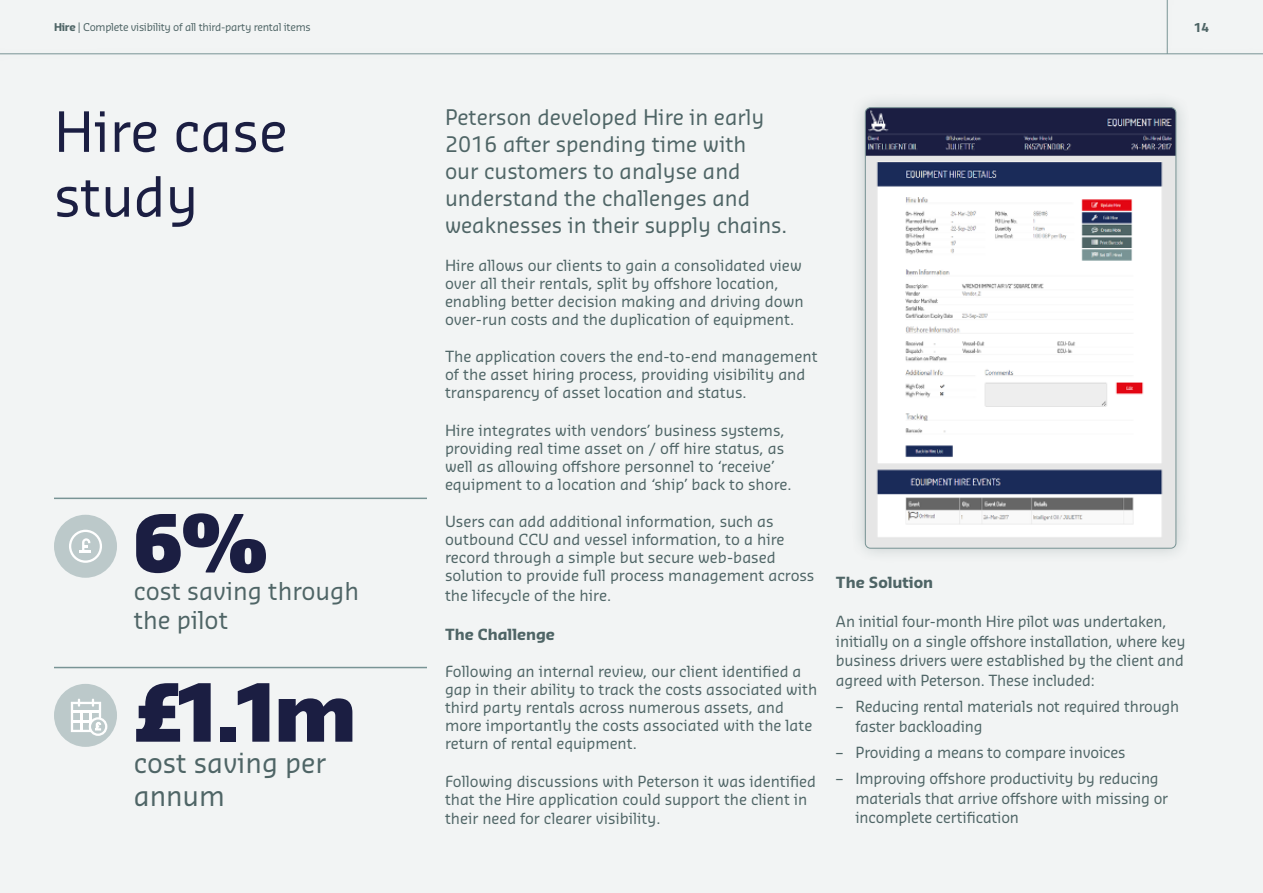
<style>
.page{position:relative;width:1263px;height:893px;background:#f2f4f4}
.page>*{position:absolute;margin:0;border:0;box-sizing:border-box;transform-origin:0 0}
.t1{font:900 78px/169.2px "Sansa Pro";color:#1b1e42}
.t2{font:54px/64.8px "Sansa Pro";color:#1b1e42}
.t3{font:27px/32.4px "Sansa Pro";color:#4f6566}
.t4{font:24px/28.8px "Sansa Pro";color:#4f6566}
.t5{font:21px/27px "Sansa Pro";color:#4f6566}
.t6{font:15px/18px "Sansa Pro";color:#4f6566}
.t7{font:700 15px "Sansa Pro";color:#4f6566}
.t8{font:700 12px "Sansa Pro";color:#4f6566}
.t9{font:10.5px "Sansa Pro";letter-spacing:-.025em;color:#4f6566}
.s1{font-weight:700}
</style>
<div class="page">
<hr style="left:0;top:54px;width:1263px;height:1px;background:#799495">
<div style="left:1154px;top:0;width:26px;height:63px;background:#4f6566;opacity:.3"></div>
<hr style="left:1167px;top:0;width:1px;height:54px;background:#799495">
<div style="left:54px;top:515px;width:63px;height:63px;background:#bcc9ca;border-radius:50%"></div>
<svg style="left:69px;top:530px;width:33px;height:33px"></svg>
<div style="left:850px;top:92px;width:341px;height:472px;background:#4f6566;opacity:.3"></div>
<img style="left:865px;top:108px;width:311px;height:440px">
<div style="left:865px;top:107px;width:311px;height:441px;border:1px solid #799495;border-radius:5px"></div>
<hr style="left:54px;top:667px;width:373px;height:1px;background:#799495">
<hr style="left:54px;top:498px;width:373px;height:1px;background:#799495">
<div style="left:54px;top:684px;width:63px;height:63px;background:#bcc9ca;border-radius:50%"></div>
<svg style="left:71px;top:699px;width:38px;height:38px"></svg>
<p class="t9" style="left:54px;top:20px;width:258px"><span class="s1">Hire</span> | Complete visibility of all third-party rental items</p>
<p class="t8" style="left:1194px;top:19px;width:16px">14</p>
<h2 class="t2" style="left:54px;top:99px;width:235px">Hire case study</h2>
<h1 class="t1" style="left:134px;top:458px;width:224px">6% £1.1m</h1>
<h3 class="t4" style="left:134px;top:577px;width:227px">cost saving through the pilot</h3>
<h3 class="t3" style="left:134px;top:747px;width:194px">cost saving per annum</h3>
<h3 class="t5" style="left:445px;top:104px;width:344px">Peterson developed Hire in early<br>2016 after spending time with<br>our customers to analyse and understand the challenges and weaknesses in their supply chains.</h3>
<p class="t6" style="left:445px;top:256px;width:360px">Hire allows our clients to gain a consolidated view over all their rentals, split by offshore location, enabling better decision making and driving down over-run costs and the duplication of equipment.</p>
<p class="t6" style="left:445px;top:347px;width:374px">The application covers the end-to-end management of the asset hiring process, providing visibility and transparency of asset location and status.</p>
<p class="t6" style="left:445px;top:421px;width:348px">Hire integrates with vendors’ business systems, providing real time asset on / off hire status, as well as allowing offshore personnel to ‘receive’ equipment to a location and ‘ship’ back to shore.</p>
<p class="t6" style="left:445px;top:512px;width:371px">Users can add additional information, such as outbound CCU and vessel information, to a hire record through a simple but secure web-based solution to provide full process management across</p>
<p class="t6" style="left:445px;top:586px;width:168px">the lifecycle of the hire.</p>
<p class="t7" style="left:445px;top:624px;width:112px">The Challenge</p>
<p class="t6" style="left:445px;top:662px;width:374px">Following an internal review, our client identified a gap in their ability to track the costs associated with third party rentals across numerous assets, and more importantly the costs associated with the late return of rental equipment.</p>
<p class="t6" style="left:445px;top:772px;width:373px">Following discussions with Peterson it was identified that the Hire application could support the client in</p>
<p class="t6" style="left:445px;top:809px;width:217px">their need for clearer visibility.</p>
<p class="t7" style="left:836px;top:572px;width:99px">The Solution</p>
<p class="t6" style="left:836px;top:612px;width:351px;line-height:19.5px">An initial four-month Hire pilot was undertaken, initially on a single offshore installation, where key business drivers were established by the client and agreed with Peterson. These included:</p>
<p class="t6" style="left:855px;top:697px;width:325px;line-height:19.5px;text-indent:-19px">– Reducing rental materials not required through faster backloading</p>
<p class="t6" style="left:836px;top:743px;width:291px">– Providing a means to compare invoices</p>
<p class="t6" style="left:855px;top:769px;width:314px;line-height:19.5px;text-indent:-19px">– Improving offshore productivity by reducing materials that arrive offshore with missing or incomplete certification</p>
</div>
